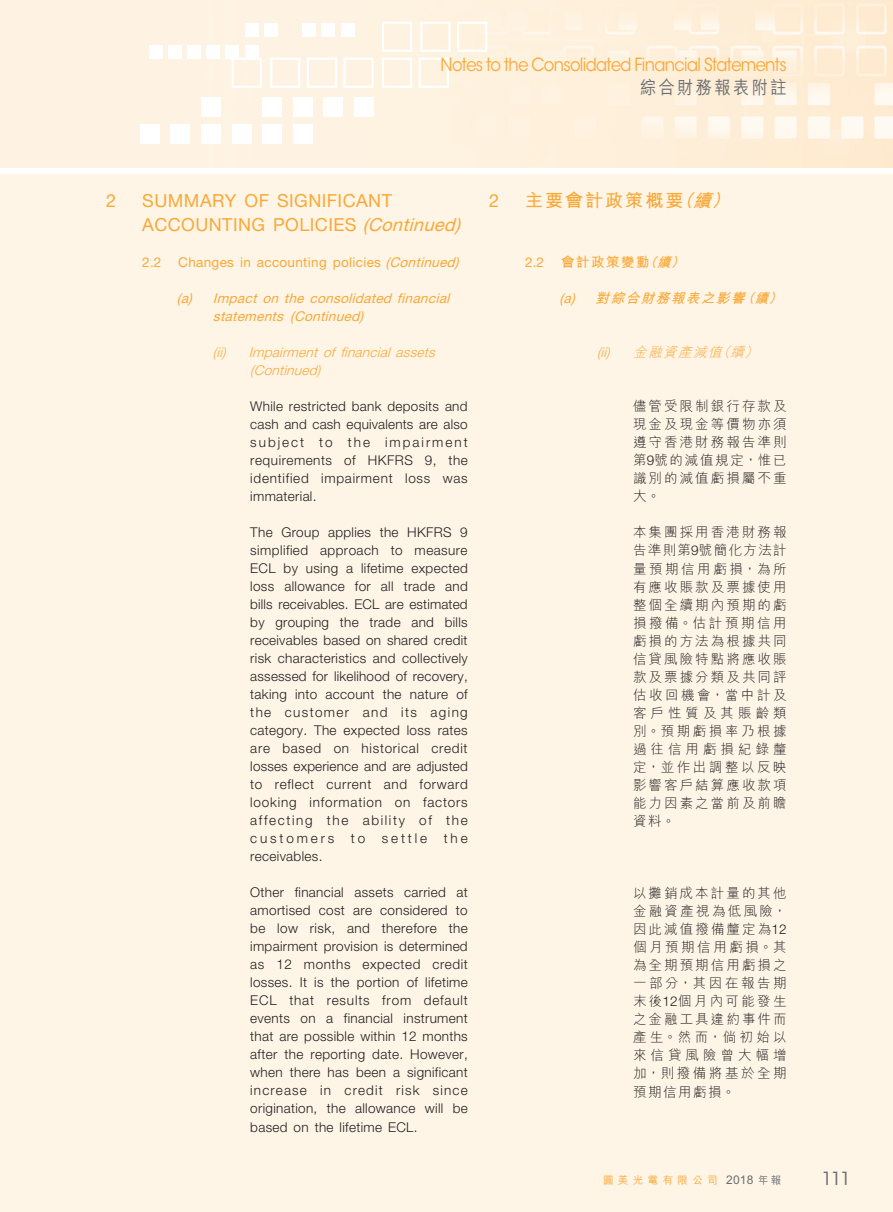
<style>
.page{position:relative;width:893px;height:1212px;background:#fff}
.page>*{position:absolute;margin:0;border:0;box-sizing:border-box;transform-origin:0 0}
._03_H1{font:18px/24px "Helvetica Neue LT Std";letter-spacing:.025em;color:#faa836}
.t1{font:18px "ITC Avant Garde Std";letter-spacing:-.04em;color:#faa836;scale:.9 1}
._03_H1-2{font:700 18px "M Hei HK";letter-spacing:.115em;color:#faa836}
.t2{font:500 18px "M Hei HK";letter-spacing:.15em;color:#6c6d70;scale:.9 1}
.t3{font:18px "ITC Avant Garde Std";color:#6c6d70}
._01_Body_Text{font:300 13.5px/18px "Helvetica Neue LT Std";letter-spacing:.055em;color:#231f20;text-align:justify}
._01_Body_Text-2{font:300 13.5px/18px "M Hei HK";letter-spacing:.155em;color:#231f20;text-align:justify}
._05_____H3{font:italic 13.5px/18px "Helvetica Neue LT Std";color:#faa836}
._06_______H4{font:italic 300 13.5px/18px "Helvetica Neue LT Std";color:#faa836}
._04___H2{font:13.5px "Helvetica Neue LT Std";letter-spacing:.025em;color:#faa836}
._01_Body_Text-3{font:300 13.5px "Helvetica Neue LT Std";letter-spacing:.025em;color:#231f20}
._05_____H3-2{font:italic 700 13.5px "M Hei HK";color:#faa836}
._04___H2-2{font:700 13.5px "M Hei HK";letter-spacing:.115em;color:#faa836}
._06_______H4-2{font:italic 300 13.5px "M Hei HK";color:#faa836}
.t4{font:500 10.5px "M Hei HK";letter-spacing:.415em;color:#faa836}
.s1{font-style:italic}
.s2{font-family:"Helvetica Neue LT Std";font-weight:400}
.s3{font-family:"Helvetica Neue LT Std"}
.s4{font-size:12px;color:#6c6d70}
.s5{color:#6c6d70}
</style>
<div class="page">
<img style="left:0;top:0;width:893px;height:168px">
<div style="left:354px;top:97px;width:19px;height:19px;background:#fff"></div>
<div style="left:293px;top:124px;width:19px;height:19px;background:#fff"></div>
<div style="left:263px;top:97px;width:19px;height:19px;background:#fff"></div>
<div style="left:201px;top:124px;width:20px;height:19px;background:#fff"></div>
<div style="left:324px;top:97px;width:19px;height:19px;background:#fff"></div>
<div style="left:263px;top:124px;width:19px;height:19px;background:#fff"></div>
<div style="left:171px;top:124px;width:19px;height:19px;background:#fff"></div>
<div style="left:293px;top:97px;width:19px;height:19px;background:#fff"></div>
<div style="left:232px;top:124px;width:19px;height:19px;background:#fff"></div>
<div style="left:201px;top:97px;width:20px;height:19px;background:#fff"></div>
<div style="left:140px;top:124px;width:19px;height:19px;background:#fff"></div>
<div style="left:457px;top:22px;width:30px;height:30px;border:2px solid #fff"></div>
<div style="left:420px;top:22px;width:31px;height:30px;border:2px solid #fff"></div>
<svg style="left:231px;top:56px;width:219px;height:33px"></svg>
<div style="left:382px;top:22px;width:30px;height:30px;border:2px solid #fff"></div>
<div style="left:207px;top:45px;width:13px;height:14px;background:#fff"></div>
<div style="left:149px;top:45px;width:13px;height:14px;background:#fff"></div>
<div style="left:226px;top:45px;width:13px;height:14px;background:#fff"></div>
<div style="left:168px;top:45px;width:13px;height:14px;background:#fff"></div>
<div style="left:245px;top:45px;width:14px;height:14px;background:#fff"></div>
<div style="left:188px;top:45px;width:13px;height:14px;background:#fff"></div>
<div style="left:303px;top:24px;width:13px;height:13px;background:#fff"></div>
<div style="left:245px;top:24px;width:13px;height:13px;background:#fff"></div>
<div style="left:322px;top:24px;width:13px;height:13px;background:#fff"></div>
<div style="left:264px;top:24px;width:13px;height:13px;background:#fff"></div>
<div style="left:341px;top:24px;width:13px;height:13px;background:#fff"></div>
<div style="left:0;top:174px;width:893px;height:1038px;background:#fef5e7"></div>
<h1 class="t1" style="left:441px;top:53px;width:386px">Notes to the Consolidated Financial Statements</h1>
<h1 class="t2" style="left:640px;top:75px;width:164px">綜合財務報表附註</h1>
<p class="_03_H1" style="left:106px;top:189px;width:12px">2</p>
<p class="_03_H1" style="left:142px;top:189px;width:319px">SUMMARY OF SIGNIFICANT<br>ACCOUNTING POLICIES <span class="s1">(Continued)</span></p>
<p class="_04___H2" style="left:142px;top:255px;width:318px">2.2 Changes in accounting policies <span class="s1">(Continued)</span></p>
<p class="_05_____H3" style="left:213px;top:289px;width:242px;text-indent:-36px">(a) Impact on the consolidated financial statements (Continued)</p>
<p class="_06_______H4" style="left:213px;top:343px;width:15px">(ii)</p>
<p class="_06_______H4" style="left:249px;top:343px;width:191px">Impairment of financial assets (Continued)</p>
<p class="_01_Body_Text" style="left:250px;top:397px;width:219px">While restricted bank deposits and cash and cash equivalents are also subject to the impairment requirements of HKFRS 9, the identified impairment loss was immaterial.</p>
<p class="_01_Body_Text" style="left:250px;top:523px;width:219px">The Group applies the HKFRS 9 simplified approach to measure ECL by using a lifetime expected loss allowance for all trade and bills receivables. ECL are estimated by grouping the trade and bills receivables based on shared credit risk characteristics and collectively assessed for likelihood of recovery, taking into account the nature of the customer and its aging category. The expected loss rates are based on historical credit losses experience and are adjusted to reflect current and forward looking information on factors affecting the ability of the customers to settle the receivables.</p>
<p class="_01_Body_Text" style="left:250px;top:883px;width:219px">Other financial assets carried at amortised cost are considered to be low risk, and therefore the impairment provision is determined as 12 months expected credit losses. It is the portion of lifetime ECL that results from default events on a financial instrument that are possible within 12 months after the reporting date. However, when there has been a significant increase in credit risk since origination, the allowance will be</p>
<p class="_01_Body_Text-3" style="left:250px;top:1119px;width:169px">based on the lifetime ECL.</p>
<p class="_03_H1" style="left:489px;top:189px;width:12px">2</p>
<p class="_03_H1-2" style="left:525px;top:188px;width:212px">主要會計政策概要<span class="s1">（續）</span></p>
<p class="_04___H2-2" style="left:525px;top:253px;width:166px"><span class="s2">2.2</span> 會計政策變動<span class="s1">（續）</span></p>
<p class="_05_____H3-2" style="left:560px;top:289px;width:228px"><span class="s2">(a)</span> 對綜合財務報表之影響（續）</p>
<p class="_06_______H4" style="left:597px;top:343px;width:15px">(ii)</p>
<p class="_06_______H4-2" style="left:633px;top:343px;width:131px">金融資產減值（續）</p>
<p class="_01_Body_Text-2" style="left:633px;top:397px;width:155px">儘管受限制銀行存款及現金及現金等價物亦須遵守香港財務報告準則第<span class="s3">9</span>號的減值規定，惟已識別的減值虧損屬不重大。</p>
<p class="_01_Body_Text-2" style="left:633px;top:523px;width:155px">本集團採用香港財務報告準則第<span class="s3">9</span>號簡化方法計量預期信用虧損，為所有應收賬款及票據使用整個全續期內預期的虧損撥備。估計預期信用虧損的方法為根據共同信貸風險特點將應收賬款及票據分類及共同評估收回機會，當中計及客戶性質及其賬齡類別。預期虧損率乃根據過往信用虧損紀錄釐定，並作出調整以反映影響客戶結算應收款項能力因素之當前及前瞻資料。</p>
<p class="_01_Body_Text-2" style="left:633px;top:883px;width:155px">以攤銷成本計量的其他金融資產視為低風險，因此減值撥備釐定為<span class="s3">12</span>個月預期信用虧損。其為全期預期信用虧損之一部分，其因在報告期末後<span class="s3">12</span>個月內可能發生之金融工具違約事件而產生。然而，倘初始以來信貸風險曾大幅增加，則撥備將基於全期</p>
<p class="_01_Body_Text-2" style="left:633px;top:1082px;width:104px">預期信用虧損。</p>
<p class="t4" style="left:603px;top:1172px;width:180px">圓美光電有限公司 <span class="s4">2018</span> <span class="s5">年報</span></p>
<h1 class="t3" style="left:822px;top:1168px;width:31px">111</h1>
</div>
